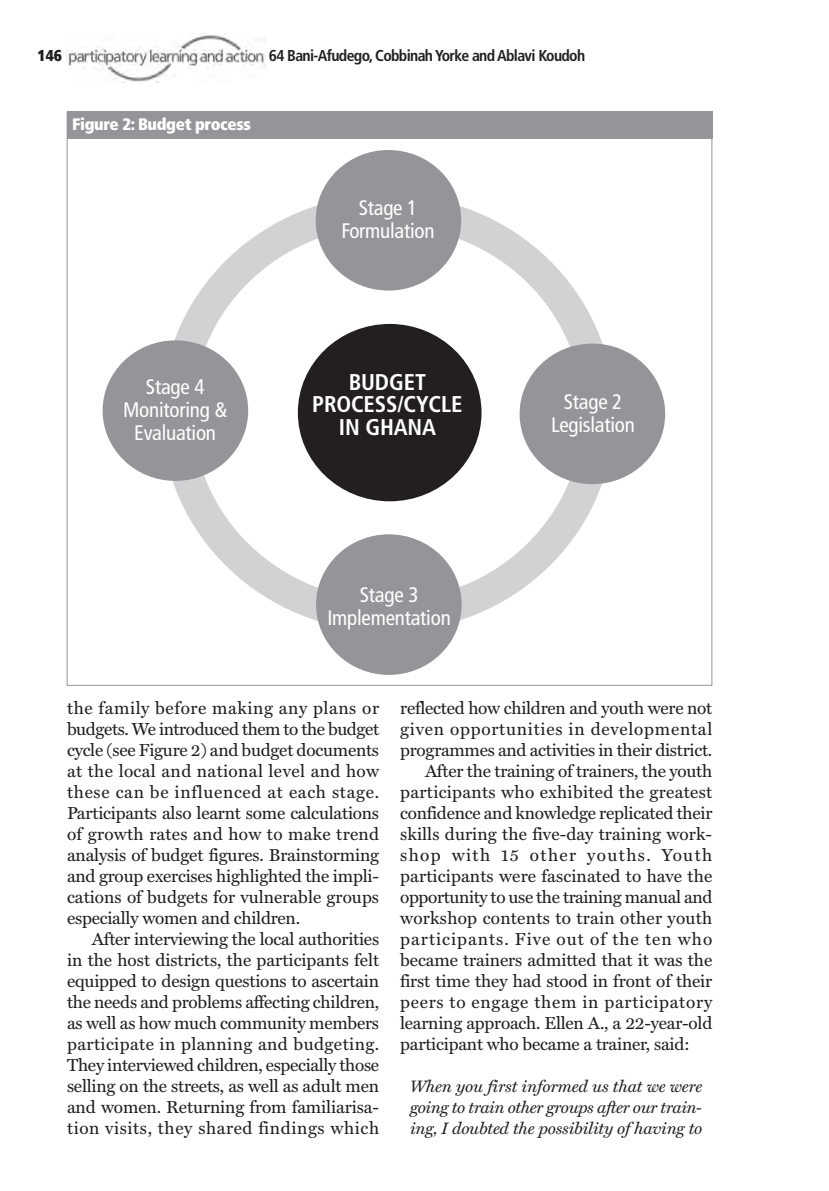
<style>
.page{position:relative;width:829px;height:1191px;background:#fff}
.page>*{position:absolute;margin:0;border:0;box-sizing:border-box;transform-origin:0 0}
.t1{font:700 condensed 22.75px/22.8px "Frutiger";letter-spacing:-.005em;color:#fff;text-align:center}
.t2{font:condensed 21px/22.8px "Frutiger";letter-spacing:-.01em;color:#fff;text-align:center}
.t3{font:17.5px/21px "Miller Text";letter-spacing:-.005em;color:#231f20;text-align:justify}
.t4{font:17.5px "Miller Text";letter-spacing:.015em;color:#231f20}
.t5{font:17.5px "Miller Text";letter-spacing:.04em;color:#231f20}
.t6{font:17.5px "Miller Text";letter-spacing:.055em;color:#231f20}
.t7{font:17.5px "Miller Text";letter-spacing:.08em;color:#231f20}
.t8{font:italic 16.62px/21px "Miller Text";letter-spacing:-.01em;color:#231f20;text-align:justify}
.t9{font:900 condensed 16.62px "Frutiger";letter-spacing:-.02em;color:#fff}
.t10{font:700 condensed 15.75px "Frutiger";letter-spacing:-.04em;color:#231f20}
.t11{font:900 condensed 15.75px "Frutiger";color:#231f20}
</style>
<div class="page">
<img style="left:66px;top:35px;width:199px;height:47px">
<svg style="left:164px;top:195px;width:450px;height:436px"></svg>
<div style="left:315px;top:150px;width:146px;height:140px;background:#939598;border-radius:50%"></div>
<div style="left:316px;top:534px;width:145px;height:141px;background:#939598;border-radius:50%"></div>
<div style="left:103px;top:340px;width:145px;height:141px;background:#939598;border-radius:50%"></div>
<div style="left:519px;top:343px;width:146px;height:141px;background:#939598;border-radius:50%"></div>
<div style="left:298px;top:324px;width:183px;height:177px;background:#231f20;border-radius:50%"></div>
<div style="left:67px;top:112px;width:645px;height:27px;background:#939598"></div>
<p class="t11" style="left:38px;top:50px;width:26px">146</p>
<p class="t10" style="left:269px;top:50px;width:318px">64 Bani-Afudego, Cobbinah Yorke and Ablavi Koudoh</p>
<p class="t9" style="left:72px;top:117px;width:180px">Figure 2: Budget process</p>
<p class="t2" style="left:123px;top:377px;width:106px">Stage 4<br>Monitoring &amp;<br>Evaluation</p>
<p class="t2" style="left:341px;top:198px;width:95px">Stage 1<br>Formulation</p>
<h1 class="t1" style="left:312px;top:372px;width:152px">BUDGET<br>PROCESS/CYCLE<br>IN GHANA</h1>
<p class="t2" style="left:327px;top:585px;width:125px">Stage 3<br>Implementation</p>
<p class="t2" style="left:551px;top:392px;width:85px">Stage 2<br>Legislation</p>
<p class="t3" style="left:67px;top:699px;width:313px">the family before making any plans or budgets. We introduced them to the budget cycle (see Figure 2) and budget documents at the local and national level and how these can be influenced at each stage.<br>Participants also learnt some calculations of growth rates and how to make trend analysis of budget figures. Brainstorming and group exercises highlighted the impli&shy;cations of budgets for vulnerable groups especially women and children.</p>
<p class="t3" style="left:67px;top:930px;width:313px;text-indent:25px">After interviewing the local authorities in the host districts, the participants felt equipped to design questions to ascertain the needs and problems affecting children, as well as how much community members participate in planning and budgeting.<br>They interviewed children, especially those selling on the streets, as well as adult men and women. Returning from familiarisa&shy;tion visits, they shared findings which</p>
<p class="t3" style="left:400px;top:699px;width:313px">reflected how children and youth were not</p>
<p class="t5" style="left:400px;top:722px;width:313px">given opportunities in developmental</p>
<p class="t3" style="left:400px;top:741px;width:313px">programmes and activities in their district.</p>
<p class="t3" style="left:425px;top:762px;width:289px">After the training of trainers, the youth</p>
<p class="t4" style="left:400px;top:785px;width:313px">participants who exhibited the greatest</p>
<p class="t3" style="left:400px;top:804px;width:314px">confidence and knowledge replicated their</p>
<p class="t3" style="left:400px;top:825px;width:313px">skills during the five-day training work-</p>
<p class="t7" style="left:400px;top:848px;width:313px">shop with 15 other youths. Youth</p>
<p class="t3" style="left:400px;top:867px;width:313px">participants were fascinated to have the</p>
<p class="t3" style="left:400px;top:888px;width:313px">opportunity to use the training manual and</p>
<p class="t4" style="left:400px;top:911px;width:313px">workshop contents to train other youth</p>
<p class="t6" style="left:400px;top:932px;width:313px">participants. Five out of the ten who</p>
<p class="t3" style="left:400px;top:951px;width:313px">became trainers admitted that it was the</p>
<p class="t3" style="left:400px;top:972px;width:313px">first time they had stood in front of their</p>
<p class="t5" style="left:400px;top:995px;width:313px">peers to engage them in participatory</p>
<p class="t3" style="left:400px;top:1014px;width:313px">learning approach. Ellen A., a 22-year-old</p>
<p class="t3" style="left:400px;top:1035px;width:291px">participant who became a trainer, said:</p>
<p class="t8" style="left:410px;top:1077px;width:294px">When you first informed us that we were going to train other groups after our train&shy;ing, I doubted the possibility of having to</p>
</div>
